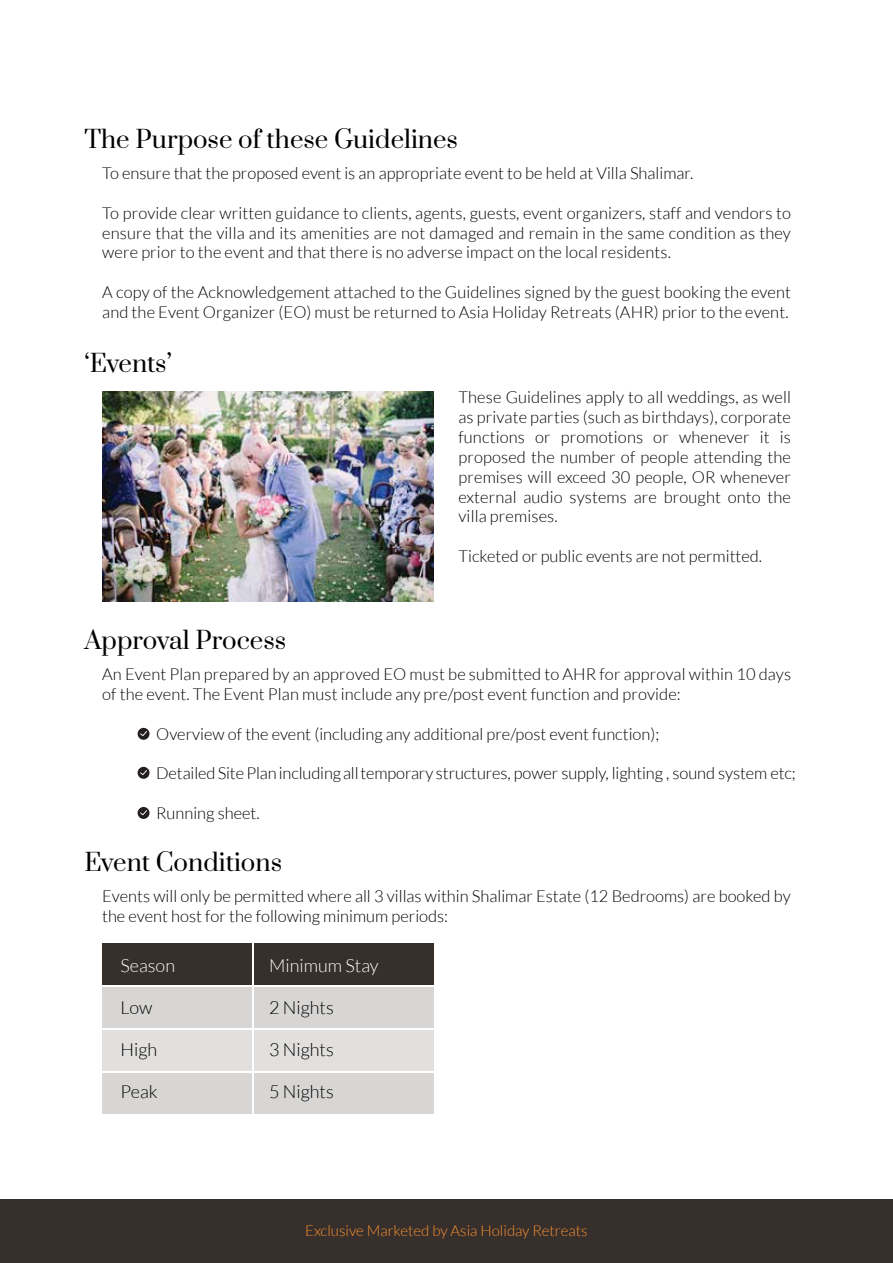
<style>
.page{position:relative;width:893px;height:1263px;background:#fff}
.page>*{position:absolute;margin:0;border:0;box-sizing:border-box;transform-origin:0 0}
.t1{font:24px "Prata";color:#010101}
.t2{font:300 18px "Lato";color:#010101}
.t3{font:300 18px "Lato";color:#fff}
.t4{font:300 16.5px/19.8px "Lato";color:#010101}
.t5{font:300 15px "Lato";color:#f78f30}
</style>
<div class="page">
<img style="left:102px;top:391px;width:332px;height:210px">
<svg style="left:138px;top:728px;width:12px;height:12px"></svg>
<svg style="left:138px;top:767px;width:12px;height:12px"></svg>
<svg style="left:138px;top:807px;width:12px;height:12px"></svg>
<div style="left:102px;top:943px;width:332px;height:42px;background:#372f2a"></div>
<div style="left:102px;top:986px;width:332px;height:42px;background:#d7d6d5"></div>
<div style="left:102px;top:1029px;width:332px;height:42px;background:#e1e0df"></div>
<div style="left:102px;top:1072px;width:332px;height:42px;background:#d7d6d5"></div>
<hr style="left:253px;top:943px;width:1px;height:171px;background:#fff">
<div style="left:0;top:1199px;width:893px;height:64px;background:#372f2b"></div>
<h1 class="t1" style="left:84px;top:119px;width:375px">The Purpose of these Guidelines</h1>
<p class="t4" style="left:102px;top:163px;width:593px">To ensure that the proposed event is an appropriate event to be held at Villa Shalimar.</p>
<p class="t4" style="left:102px;top:203px;width:690px;text-align:justify">To provide clear written guidance to clients, agents, guests, event organizers, staff and vendors to ensure that the villa and its amenities are not damaged and remain in the same condition as they were prior to the event and that there is no adverse impact on the local residents.</p>
<p class="t4" style="left:102px;top:282px;width:690px">A copy of the Acknowledgement attached to the Guidelines signed by the guest booking the event and the Event Organizer (EO) must be returned to Asia Holiday Retreats (AHR) prior to the event.</p>
<h1 class="t1" style="left:84px;top:344px;width:89px">‘Events’</h1>
<p class="t4" style="left:458px;top:388px;width:334px;text-align:justify">These Guidelines apply to all weddings, as well as private parties (such as birthdays), corporate functions or promotions or whenever it is proposed the number of people attending the premises will exceed 30 people, OR whenever external audio systems are brought onto the villa premises.</p>
<p class="t4" style="left:458px;top:546px;width:305px">Ticketed or public events are not permitted.</p>
<h1 class="t1" style="left:84px;top:620px;width:203px">Approval Process</h1>
<p class="t4" style="left:102px;top:664px;width:690px">An Event Plan prepared by an approved EO must be submitted to AHR for approval within 10 days of the event. The Event Plan must include any pre/post event function and provide:</p>
<p class="t4" style="left:156px;top:724px;width:505px">Overview of the event (including any additional pre/post event function);</p>
<p class="t4" style="left:156px;top:763px;width:641px">DetailedSitePlanincludingalltemporary structures, power supply, lighting , sound system etc;</p>
<p class="t4" style="left:156px;top:803px;width:105px">Running sheet.</p>
<h1 class="t1" style="left:84px;top:842px;width:199px">Event Conditions</h1>
<p class="t4" style="left:102px;top:886px;width:690px">Events will only be permitted where all 3 villas within Shalimar Estate (12 Bedrooms) are booked by the event host for the following minimum periods:</p>
<p class="t3" style="left:121px;top:956px;width:56px">Season</p>
<p class="t2" style="left:121px;top:998px;width:33px">Low</p>
<p class="t2" style="left:121px;top:1040px;width:38px">High</p>
<p class="t2" style="left:121px;top:1082px;width:39px">Peak</p>
<p class="t3" style="left:269px;top:956px;width:111px">Minimum Stay</p>
<p class="t2" style="left:269px;top:998px;width:66px">2 Nights</p>
<p class="t2" style="left:269px;top:1040px;width:66px">3 Nights</p>
<p class="t2" style="left:269px;top:1082px;width:66px">5 Nights</p>
<p class="t5" style="left:305px;top:1223px;width:284px">Exclusive Marketed by Asia Holiday Retreats</p>
</div>
